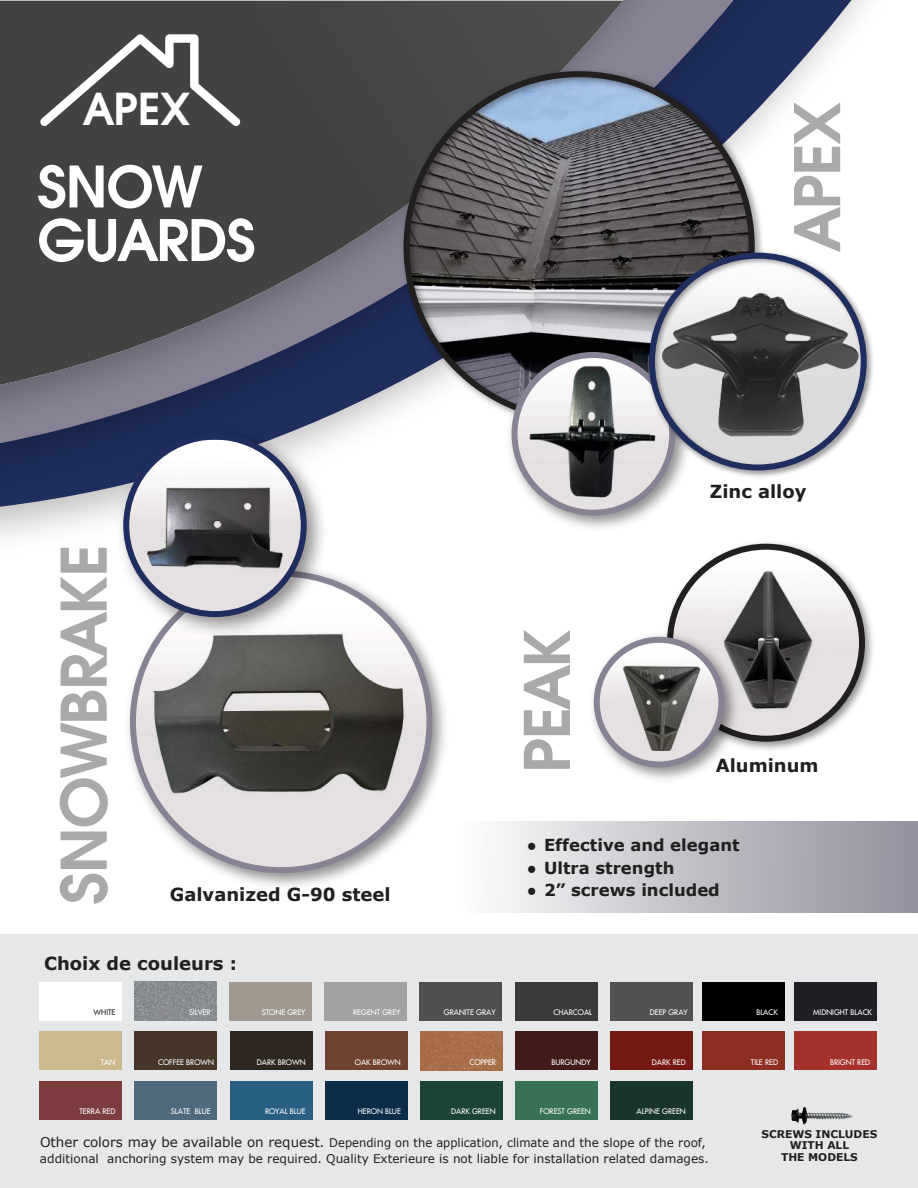
<style>
.page{position:relative;width:918px;height:1188px;background:#fff}
.page>*{position:absolute;margin:0;border:0;box-sizing:border-box;transform-origin:0 0}
.t1{font:66px "Moderne Demi";letter-spacing:-.02em;color:#a7a9ab}
.t2{font:59.85px/53.6px "Moderne Demi";letter-spacing:-.02em;color:#fff}
.t3{font:46.05px "Moderne Demi";color:#fff}
.t4{font:700 18px "Verdana";color:#221f1f}
.t5{font:700 16.5px "Verdana";color:#221f1f}
.t6{font:12px/16.5px "Verdana";color:#221f1f;scale:.96 1}
.t7{font:700 10.65px/11.6px "Verdana";color:#221f1f;text-align:center}
.t8{font:7.5px "Futura LT";color:#fff}
.t9{font:7.5px "Futura LT";color:#221f1f}
.s1{font-weight:400}
.s2{font-size:13.5px}
</style>
<div class="page">
<div style="left:0;top:935px;width:918px;height:253px;background:#e6e7e8"></div>
<img style="left:0;top:475px;width:110px;height:55px">
<img style="left:0;top:0;width:868px;height:475px">
<img style="left:0;top:1px;width:624px;height:384px">
<img style="left:128px;top:658px;width:317px;height:228px">
<img style="left:133px;top:576px;width:296px;height:294px">
<img style="left:110px;top:420px;width:225px;height:225px">
<img style="left:126px;top:440px;width:178px;height:173px">
<div style="left:123px;top:434px;width:184px;height:183px;border:6px solid #1f2e5e;border-radius:50%"></div>
<img style="left:667px;top:542px;width:206px;height:208px">
<img style="left:670px;top:547px;width:192px;height:192px;border-radius:96px">
<div style="left:667px;top:544px;width:198px;height:198px;border:6px solid #221f1f;border-radius:50%"></div>
<img style="left:592px;top:627px;width:152px;height:153px">
<img style="left:597px;top:642px;width:124px;height:122px">
<div style="left:594px;top:637px;width:130px;height:130px;border:6px solid #888394;border-radius:50%"></div>
<img style="left:397px;top:65px;width:370px;height:370px">
<img style="left:501px;top:341px;width:176px;height:187px">
<img style="left:515px;top:355px;width:157px;height:158px;border-radius:79px">
<div style="left:512px;top:352px;width:163px;height:164px;border:6px solid #888394;border-radius:50%"></div>
<img style="left:644px;top:248px;width:229px;height:233px">
<div style="left:649px;top:253px;width:218px;height:218px;border:6px solid #1f2e5e;border-radius:50%"></div>
<svg style="left:40px;top:34px;width:200px;height:92px"></svg>
<img style="left:791px;top:1106px;width:62px;height:19px">
<div style="left:40px;top:982px;width:82px;height:39px;background:#fff"></div>
<div style="left:40px;top:1081px;width:82px;height:39px;background:#7d3d3e"></div>
<div style="left:795px;top:1031px;width:82px;height:39px;background:#a5312d"></div>
<div style="left:325px;top:1031px;width:82px;height:39px;background:#704232"></div>
<div style="left:230px;top:982px;width:82px;height:39px;background:#9e988f"></div>
<div style="left:40px;top:1031px;width:82px;height:39px;background:#ccba8f"></div>
<div style="left:702px;top:982px;width:82px;height:39px;background:#010102"></div>
<div style="left:610px;top:1031px;width:82px;height:39px;background:#731813"></div>
<div style="left:135px;top:1031px;width:82px;height:39px;background:#463628"></div>
<div style="left:325px;top:982px;width:82px;height:39px;background:#a1a2a4"></div>
<div style="left:420px;top:982px;width:82px;height:39px;background:#4e504e"></div>
<div style="left:515px;top:1031px;width:82px;height:39px;background:#401b18"></div>
<div style="left:795px;top:982px;width:82px;height:39px;background:#1f2023"></div>
<img style="left:420px;top:1031px;width:82px;height:39px">
<img style="left:135px;top:982px;width:82px;height:39px">
<div style="left:135px;top:1081px;width:82px;height:39px;background:#506a7b"></div>
<div style="left:515px;top:1081px;width:82px;height:39px;background:#367253"></div>
<div style="left:610px;top:1081px;width:82px;height:39px;background:#19342a"></div>
<div style="left:325px;top:1081px;width:82px;height:39px;background:#0c2c48"></div>
<div style="left:420px;top:1081px;width:82px;height:39px;background:#1d4337"></div>
<div style="left:230px;top:1081px;width:82px;height:39px;background:#275e82"></div>
<div style="left:702px;top:1031px;width:82px;height:39px;background:#8d2e22"></div>
<div style="left:230px;top:1031px;width:82px;height:39px;background:#2d271f"></div>
<div style="left:610px;top:982px;width:82px;height:39px;background:#4f5250"></div>
<div style="left:515px;top:982px;width:82px;height:39px;background:#393a3b"></div>
<h3 class="t3" style="left:84px;top:82px;width:108px">APEX</h3>
<h2 class="t2" style="left:37px;top:160px;width:220px">SNOW<br>GUARDS</h2>
<h1 class="t1" style="left:779px;top:250px;width:150px;rotate:-90deg">APEX</h1>
<h1 class="t1" style="left:45px;top:904px;width:362px;rotate:-90deg">SNOWBRAKE</h1>
<h3 class="t4" style="left:170px;top:888px;width:222px">Galvanized G-90 steel</h3>
<h3 class="t4" style="left:44px;top:956px;width:194px">Choix de couleurs :</h3>
<p class="t9" style="left:94px;top:1008px;width:23px">WHITE</p>
<p class="t8" style="left:189px;top:1008px;width:23px">SILVER</p>
<p class="t8" style="left:262px;top:1008px;width:45px">STONE GREY</p>
<p class="t8" style="left:353px;top:1008px;width:49px">REGENT GREY</p>
<p class="t8" style="left:444px;top:1008px;width:53px">GRANITE GRAY</p>
<h1 class="t1" style="left:509px;top:773px;width:146px;rotate:-90deg">PEAK</h1>
<h3 class="t4" style="left:710px;top:484px;width:98px">Zinc alloy</h3>
<h3 class="t4" style="left:716px;top:758px;width:104px">Aluminum</h3>
<h3 class="t5" style="left:527px;top:839px;width:215px"><span class="s1">●</span> Effective and elegant</h3>
<h3 class="t5" style="left:527px;top:861px;width:149px"><span class="s1">●</span> Ultra strength</h3>
<h3 class="t5" style="left:527px;top:884px;width:195px"><span class="s1">●</span> 2î screws included</h3>
<p class="t8" style="left:554px;top:1008px;width:40px">CHARCOAL</p>
<p class="t8" style="left:650px;top:1008px;width:40px">DEEP GRAY</p>
<p class="t8" style="left:756px;top:1008px;width:23px">BLACK</p>
<p class="t8" style="left:813px;top:1008px;width:60px">MIDNIGHT BLACK</p>
<p class="t8" style="left:101px;top:1058px;width:16px">TAN</p>
<p class="t8" style="left:80px;top:1107px;width:37px">TERRA RED</p>
<p class="t8" style="left:158px;top:1058px;width:58px">COFFEE BROWN</p>
<p class="t8" style="left:652px;top:1058px;width:35px">DARK RED</p>
<p class="t8" style="left:257px;top:1058px;width:50px">DARK BROWN</p>
<p class="t8" style="left:751px;top:1058px;width:29px">TILE RED</p>
<p class="t8" style="left:355px;top:1058px;width:48px">OAK BROWN</p>
<p class="t8" style="left:830px;top:1058px;width:42px">BRIGNT RED</p>
<p class="t8" style="left:552px;top:1058px;width:41px">BURGUNDY</p>
<p class="t8" style="left:469px;top:1058px;width:28px">COPPER</p>
<p class="t8" style="left:171px;top:1107px;width:41px">SLATE BLUE</p>
<p class="t8" style="left:265px;top:1107px;width:42px">ROYAL BLUE</p>
<p class="t8" style="left:358px;top:1107px;width:45px">HERON BLUE</p>
<p class="t8" style="left:451px;top:1107px;width:46px">DARK GREEN</p>
<p class="t8" style="left:540px;top:1107px;width:52px">FOREST GREEN</p>
<p class="t8" style="left:637px;top:1107px;width:51px">ALPINE GREEN</p>
<h3 class="t6" style="left:40px;top:1135px;width:698px"><span class="s2">Other colors may be available on request.</span> Depending on the application, climate and the slope of the roof, additional anchoring system may be required. Quality Exterieure is not liable for installation related damages.</h3>
<h3 class="t7" style="left:762px;top:1129px;width:117px">SCREWS INCLUDES<br>WITH ALL<br>THE MODELS</h3>
</div>
